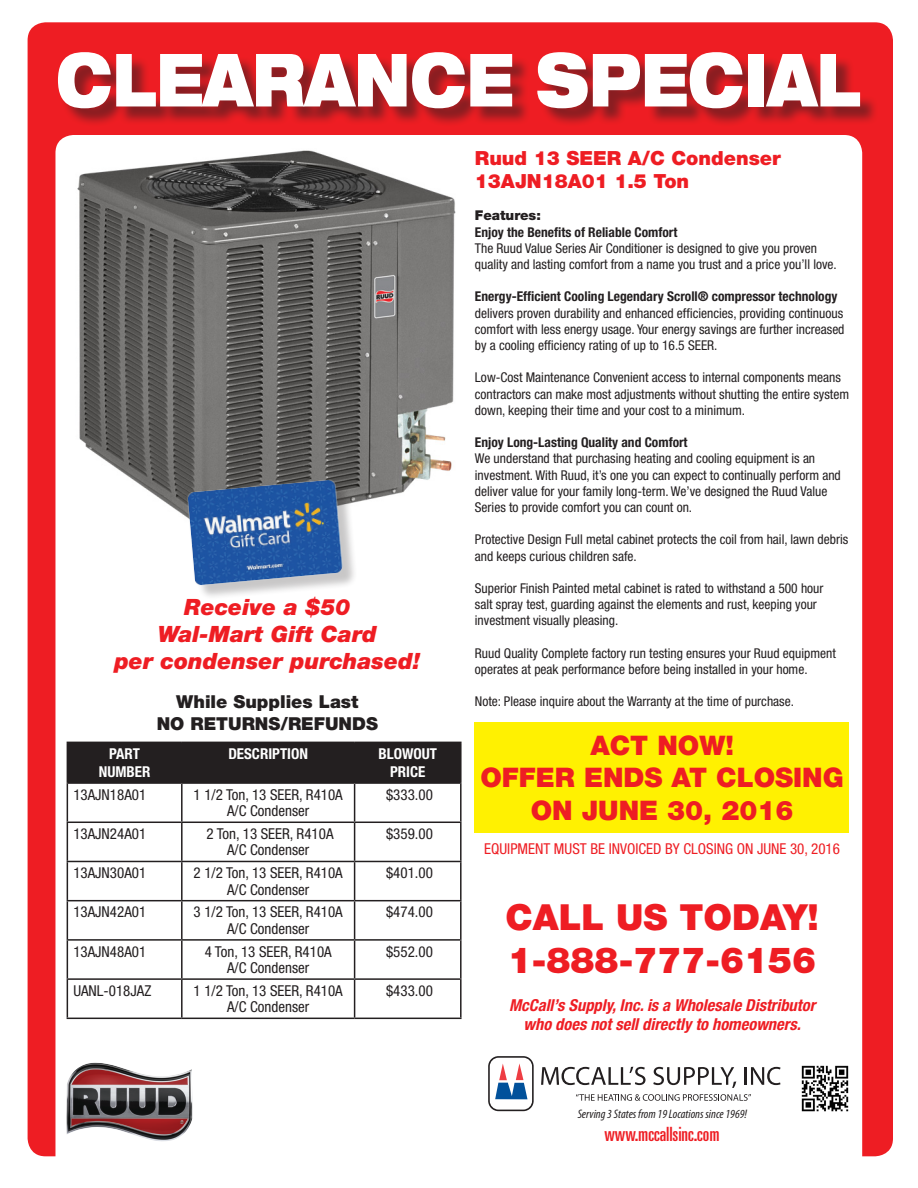
<style>
.page{position:relative;width:918px;height:1188px;background:#fff}
.page>*{position:absolute;margin:0;border:0;box-sizing:border-box;transform-origin:0 0}
.t1{font:900 expanded 73.5px "Helvetica Neue LT Std";color:#fff;scale:.75 1}
.t2{font:900 36px/43.2px "Helvetica Neue LT Std";color:#ee1d23}
.t3{font:900 27px/32.4px "Helvetica Neue LT Std";color:#ee1d23;text-align:center}
.t4{font:italic 900 22.5px/27px "Helvetica Neue LT Std";color:#ee1d23;text-align:center}
.t5{font:ultra-condensed 19.65px "Univers";letter-spacing:-.005em;color:#ee1d23}
.t6{font:900 19.5px/23.4px "Helvetica Neue LT Std";color:#ee1d23}
.t7{font:900 17.85px/21.5px "Helvetica Neue LT Std";color:#231f20;text-align:center}
.t8{font:italic 700 condensed 16.5px/19.8px "Helvetica Neue LT Std";color:#ee1d23;text-align:center}
.t9{font:condensed 15px/16.5px "Helvetica Neue LT Std";color:#231f20;text-align:center}
.t10{font:condensed 15px "Helvetica Neue LT Std";color:#ee1d23}
.t11{font:700 condensed 15px/18px "Helvetica Neue LT Std";color:#fff;text-align:center}
.t12{font:condensed 13.5px/16.2px "Helvetica Neue LT Std";color:#231f20}
.t13{font:700 condensed 13.5px "Helvetica Neue LT Std";color:#231f20}
.t14{font:900 13.5px "Helvetica Neue LT Std";color:#231f20}
.t15{font:italic condensed 12.45px "Myriad Pro";color:#231f20}
</style>
<div class="page">
<div style="left:28px;top:22px;width:865px;height:1134px;background:#ee1d23;border-radius:18px"></div>
<div style="left:55px;top:135px;width:807px;height:1022px;background:#fff"></div>
<div style="left:60px;top:54px;width:819px;height:73px;background:#231f20;opacity:.5"></div>
<svg style="left:541px;top:1067px;width:105px;height:18px;background:#bcbbbc"></svg>
<svg style="left:653px;top:1067px;width:83px;height:21px;background:#c5c4c4"></svg>
<svg style="left:745px;top:1067px;width:36px;height:18px"></svg>
<svg style="left:488px;top:1056px;width:46px;height:55px;background:#babecb"></svg>
<svg style="left:576px;top:1094px;width:175px;height:7px"></svg>
<img style="left:801px;top:1064px;width:48px;height:49px">
<img style="left:60px;top:149px;width:414px;height:399px">
<div style="left:190px;top:483px;width:168px;height:117px;background:#231f20;opacity:.25"></div>
<img style="left:185px;top:477px;width:162px;height:113px">
<div style="left:68px;top:743px;width:392px;height:39px;background:#231f20"></div>
<hr style="left:67px;top:784px;width:1px;height:38px;background:#231f20">
<hr style="left:181px;top:784px;width:2px;height:38px;background:#231f20">
<hr style="left:354px;top:784px;width:1px;height:38px;background:#231f20">
<hr style="left:460px;top:784px;width:2px;height:38px;background:#231f20">
<hr style="left:67px;top:822px;width:115px;height:1px;background:#231f20">
<hr style="left:67px;top:823px;width:1px;height:38px;background:#231f20">
<hr style="left:182px;top:822px;width:173px;height:1px;background:#231f20">
<hr style="left:181px;top:823px;width:2px;height:38px;background:#231f20">
<hr style="left:355px;top:822px;width:107px;height:1px;background:#231f20">
<hr style="left:354px;top:823px;width:1px;height:38px;background:#231f20">
<hr style="left:460px;top:823px;width:2px;height:38px;background:#231f20">
<hr style="left:67px;top:861px;width:115px;height:1px;background:#231f20">
<hr style="left:67px;top:862px;width:1px;height:38px;background:#231f20">
<hr style="left:182px;top:861px;width:173px;height:1px;background:#231f20">
<hr style="left:181px;top:862px;width:2px;height:38px;background:#231f20">
<hr style="left:355px;top:861px;width:107px;height:1px;background:#231f20">
<hr style="left:354px;top:862px;width:1px;height:38px;background:#231f20">
<hr style="left:460px;top:862px;width:2px;height:38px;background:#231f20">
<hr style="left:67px;top:900px;width:115px;height:1px;background:#231f20">
<hr style="left:67px;top:901px;width:1px;height:38px;background:#231f20">
<hr style="left:182px;top:900px;width:173px;height:1px;background:#231f20">
<hr style="left:181px;top:901px;width:2px;height:38px;background:#231f20">
<hr style="left:355px;top:900px;width:107px;height:1px;background:#231f20">
<hr style="left:354px;top:901px;width:1px;height:38px;background:#231f20">
<hr style="left:460px;top:901px;width:2px;height:38px;background:#231f20">
<hr style="left:67px;top:939px;width:115px;height:2px;background:#231f20">
<hr style="left:67px;top:941px;width:1px;height:37px;background:#231f20">
<hr style="left:182px;top:939px;width:173px;height:2px;background:#231f20">
<hr style="left:181px;top:941px;width:2px;height:37px;background:#231f20">
<hr style="left:355px;top:939px;width:107px;height:2px;background:#231f20">
<hr style="left:354px;top:941px;width:1px;height:37px;background:#231f20">
<hr style="left:460px;top:941px;width:2px;height:37px;background:#231f20">
<hr style="left:67px;top:978px;width:115px;height:2px;background:#231f20">
<hr style="left:67px;top:980px;width:1px;height:38px;background:#231f20">
<hr style="left:182px;top:978px;width:173px;height:2px;background:#231f20">
<hr style="left:181px;top:980px;width:2px;height:38px;background:#231f20">
<hr style="left:355px;top:978px;width:107px;height:2px;background:#231f20">
<hr style="left:354px;top:980px;width:1px;height:38px;background:#231f20">
<hr style="left:460px;top:980px;width:2px;height:38px;background:#231f20">
<hr style="left:67px;top:742px;width:115px;height:1px;background:#231f20">
<hr style="left:67px;top:743px;width:1px;height:39px;background:#231f20">
<hr style="left:182px;top:742px;width:173px;height:1px;background:#231f20">
<hr style="left:181px;top:743px;width:2px;height:39px;background:#231f20">
<hr style="left:355px;top:742px;width:107px;height:1px;background:#231f20">
<hr style="left:354px;top:743px;width:1px;height:39px;background:#231f20">
<hr style="left:460px;top:743px;width:2px;height:39px;background:#231f20">
<hr style="left:67px;top:782px;width:115px;height:2px;background:#231f20">
<hr style="left:182px;top:782px;width:173px;height:2px;background:#231f20">
<hr style="left:355px;top:782px;width:107px;height:2px;background:#231f20">
<hr style="left:182px;top:1018px;width:173px;height:1px;background:#231f20">
<hr style="left:355px;top:1018px;width:107px;height:1px;background:#231f20">
<hr style="left:67px;top:1018px;width:115px;height:1px;background:#231f20">
<div style="left:474px;top:722px;width:375px;height:111px;background:#fff101"></div>
<img style="left:67px;top:1063px;width:126px;height:79px">
<h1 class="t1" style="left:56px;top:32px;width:1074px">CLEARANCE SPECIAL</h1>
<h3 class="t4" style="left:114px;top:593px;width:307px">Receive a $50<br>Wal-Mart Gift Card<br>per condenser purchased!</h3>
<h3 class="t7" style="left:157px;top:691px;width:223px">While Supplies Last<br>NO RETURNS/REFUNDS</h3>
<p class="t11" style="left:99px;top:745px;width:53px">PART<br>NUMBER</p>
<p class="t11" style="left:228px;top:745px;width:81px">DESCRIPTION</p>
<p class="t11" style="left:378px;top:745px;width:60px">BLOWOUT<br>PRICE</p>
<p class="t9" style="left:73px;top:786px;width:74px">13AJN18A01</p>
<p class="t9" style="left:194px;top:786px;width:151px">1 1/2 Ton, 13 SEER, R410A<br>A/C Condenser</p>
<p class="t9" style="left:386px;top:786px;width:48px">$333.00</p>
<p class="t9" style="left:73px;top:825px;width:74px">13AJN24A01</p>
<p class="t9" style="left:206px;top:825px;width:129px">2 Ton, 13 SEER, R410A<br>A/C Condenser</p>
<p class="t9" style="left:386px;top:825px;width:48px">$359.00</p>
<p class="t9" style="left:73px;top:865px;width:74px">13AJN30A01</p>
<p class="t9" style="left:194px;top:865px;width:151px">2 1/2 Ton, 13 SEER, R410A<br>A/C Condenser</p>
<p class="t9" style="left:386px;top:865px;width:48px">$401.00</p>
<p class="t9" style="left:73px;top:904px;width:74px">13AJN42A01</p>
<p class="t9" style="left:194px;top:904px;width:151px">3 1/2 Ton, 13 SEER, R410A<br>A/C Condenser</p>
<p class="t9" style="left:386px;top:904px;width:48px">$474.00</p>
<p class="t9" style="left:73px;top:943px;width:74px">13AJN48A01</p>
<p class="t9" style="left:205px;top:943px;width:129px">4 Ton, 13 SEER, R410A<br>A/C Condenser</p>
<p class="t9" style="left:386px;top:943px;width:48px">$552.00</p>
<p class="t9" style="left:73px;top:982px;width:80px">UANL-018JAZ</p>
<p class="t9" style="left:194px;top:982px;width:151px">1 1/2 Ton, 13 SEER, R410A<br>A/C Condenser</p>
<p class="t9" style="left:386px;top:982px;width:48px">$433.00</p>
<h3 class="t6" style="left:475px;top:146px;width:307px">Ruud 13 SEER A/C Condenser<br>13AJN18A01 1.5 Ton</h3>
<p class="t14" style="left:475px;top:207px;width:68px">Features:</p>
<p class="t13" style="left:475px;top:224px;width:204px">Enjoy the Benefits of Reliable Comfort</p>
<p class="t12" style="left:475px;top:240px;width:363px">The Ruud Value Series Air Conditioner is designed to give you proven quality and lasting comfort from a name you trust and a price you’ll love.</p>
<p class="t13" style="left:475px;top:288px;width:364px">Energy-Efficient Cooling Legendary Scroll® compressor technology</p>
<p class="t12" style="left:475px;top:305px;width:371px;text-align:justify">delivers proven durability and enhanced efficiencies, providing continuous comfort with less energy usage. Your energy savings are further increased by a cooling efficiency rating of up to 16.5 SEER.</p>
<p class="t12" style="left:475px;top:369px;width:376px">Low-Cost Maintenance Convenient access to internal components means contractors can make most adjustments without shutting the entire system down, keeping their time and your cost to a minimum.</p>
<p class="t13" style="left:475px;top:434px;width:214px">Enjoy Long-Lasting Quality and Comfort</p>
<p class="t12" style="left:475px;top:450px;width:367px">We understand that purchasing heating and cooling equipment is an investment. With Ruud, it’s one you can expect to continually perform and deliver value for your family long-term. We’ve designed the Ruud Value Series to provide comfort you can count on.</p>
<p class="t12" style="left:475px;top:531px;width:375px">Protective Design Full metal cabinet protects the coil from hail, lawn debris and keeps curious children safe.</p>
<p class="t12" style="left:475px;top:580px;width:350px">Superior Finish Painted metal cabinet is rated to withstand a 500 hour salt spray test, guarding against the elements and rust, keeping your investment visually pleasing.</p>
<p class="t12" style="left:475px;top:645px;width:363px">Ruud Quality Complete factory run testing ensures your Ruud equipment operates at peak performance before being installed in your home.</p>
<p class="t12" style="left:475px;top:693px;width:321px">Note: Please inquire about the Warranty at the time of purchase.</p>
<h3 class="t3" style="left:480px;top:729px;width:365px">ACT NOW!<br>OFFER ENDS AT CLOSING<br>ON JUNE 30, 2016</h3>
<p class="t10" style="left:484px;top:840px;width:357px">EQUIPMENT MUST BE INVOICED BY CLOSING ON JUNE 30, 2016</p>
<h2 class="t2" style="left:505px;top:895px;width:315px">CALL US TODAY!<br>1-888-777-6156</h2>
<p class="t8" style="left:509px;top:995px;width:308px">McCall’s Supply, Inc. is a Wholesale Distributor who does not sell directly to homeowners.</p>
<p class="t15" style="left:578px;top:1107px;width:171px">Serving 3 States from 19 Locations since 1969!</p>
<h3 class="t5" style="left:605px;top:1123px;width:117px">www.mccallsinc.com</h3>
</div>
